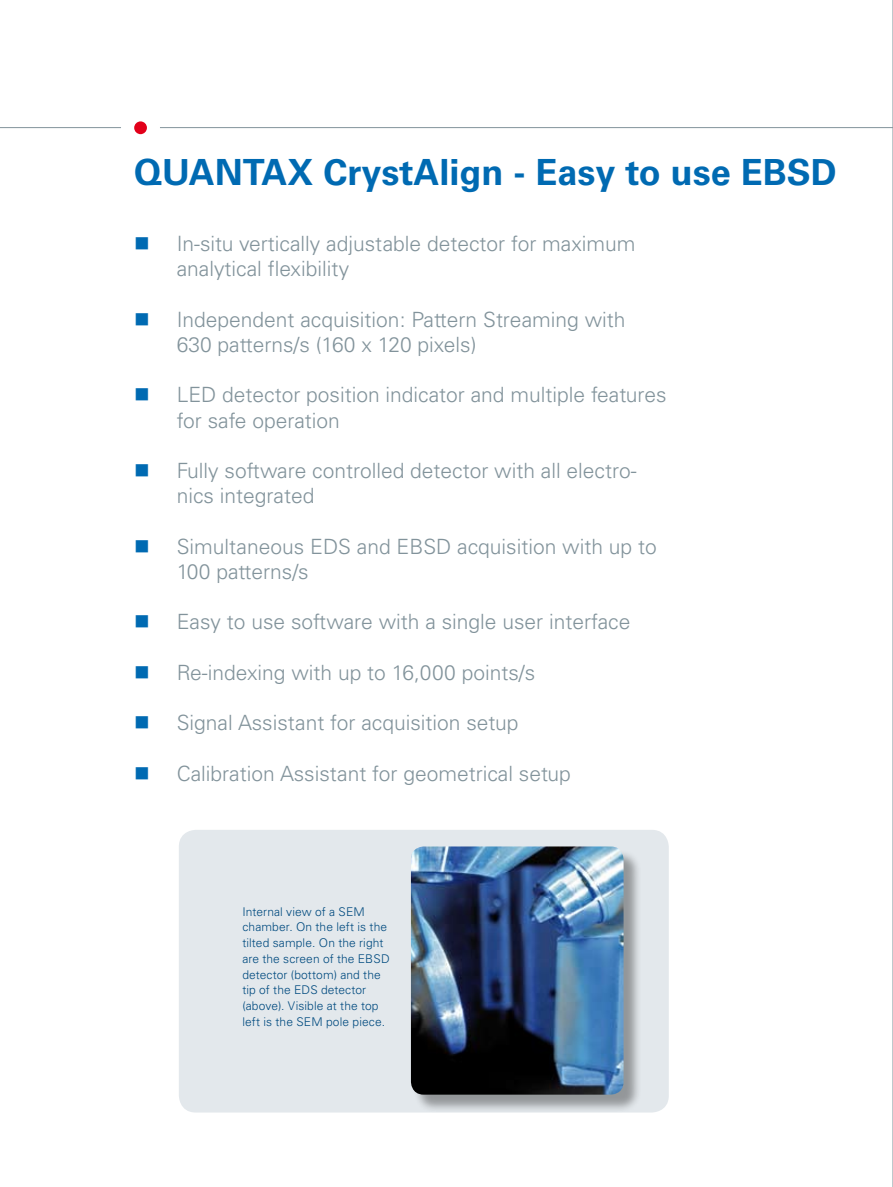
<style>
.page{position:relative;width:893px;height:1187px;background:#fff}
.page>*{position:absolute;margin:0;border:0;box-sizing:border-box;transform-origin:0 0}
.t1{font:700 36px "Univers LT Std";color:#006ab2}
.t2{font:300 21px/25.2px "Univers LT Std";color:#82939b}
.t3{font:300 12px/15.8px "Univers LT Std";letter-spacing:.01em;color:#004a7f}
</style>
<div class="page">
<hr style="left:892px;top:0;width:1px;height:1186px;background:#82939b">
<hr style="left:0;top:127px;width:121px;height:1px;background:#82939b">
<div style="left:134px;top:121px;width:13px;height:13px;background:#e2001a;border-radius:50%"></div>
<hr style="left:160px;top:127px;width:733px;height:1px;background:#82939b">
<div style="left:179px;top:829px;width:490px;height:283px;background:#e3e8ec;border-radius:17px"></div>
<div style="left:413px;top:848px;width:229px;height:265px;background:#000;opacity:.35"></div>
<img style="left:411px;top:846px;width:213px;height:248px">
<h1 class="t1" style="left:134px;top:151px;width:704px">QUANTAX CrystAlign - Easy to use EBSD</h1>
<p class="t2" style="left:177px;top:231px;width:460px">In-situ vertically adjustable detector for maximum analytical flexibility</p>
<p class="t2" style="left:177px;top:307px;width:450px">Independent acquisition: Pattern Streaming with<br>630 patterns/s (160 x 120 pixels)</p>
<p class="t2" style="left:177px;top:382px;width:491px">LED detector position indicator and multiple features for safe operation</p>
<p class="t2" style="left:177px;top:458px;width:461px">Fully software controlled detector with all electro&shy;nics integrated</p>
<p class="t2" style="left:177px;top:533px;width:482px">Simultaneous EDS and EBSD acquisition with up to<br>100 patterns/s</p>
<p class="t2" style="left:177px;top:609px;width:455px">Easy to use software with a single user interface</p>
<p class="t2" style="left:177px;top:659px;width:360px">Re-indexing with up to 16,000 points/s</p>
<p class="t2" style="left:177px;top:710px;width:343px">Signal Assistant for acquisition setup</p>
<p class="t2" style="left:177px;top:760px;width:396px">Calibration Assistant for geometrical setup</p>
<p class="t3" style="left:242px;top:903px;width:149px">Internal view of a SEM chamber. On the left is the tilted sample. On the right are the screen of the EBSD detector (bottom) and the tip of the EDS detector (above). Visible at the top left is the SEM pole piece.</p>
</div>
